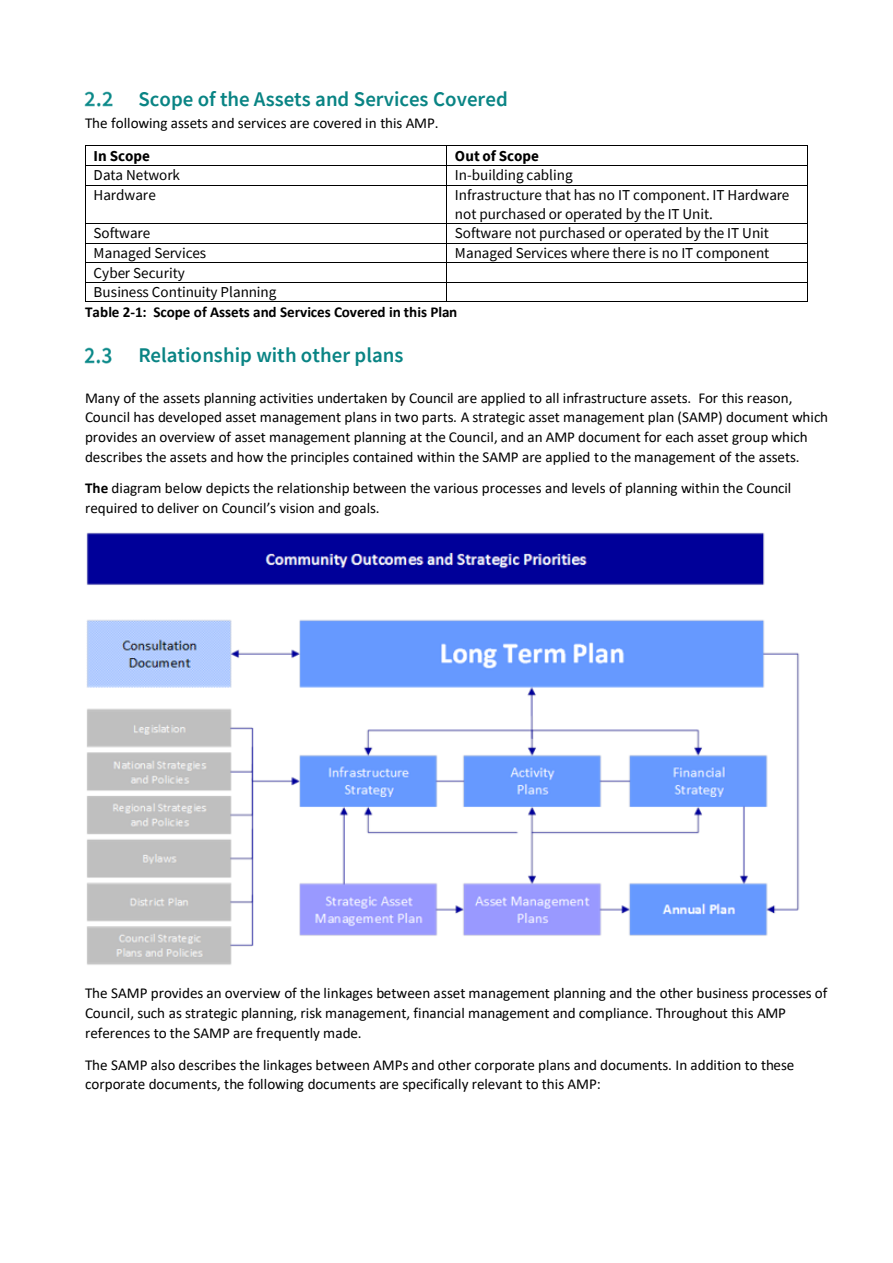
<style>
.page{position:relative;width:893px;height:1263px;background:#fff}
.page>*{position:absolute;margin:0;border:0;box-sizing:border-box;transform-origin:0 0}
.t1{font:600 20.85px "Source Sans Pro";color:#098484}
.t2{font:15.15px/19.6px "Calibri";color:#000}
.t3{font:15.15px/18.8px "Source Sans Pro";letter-spacing:-.005em;color:#000}
.t4{font:700 15.15px "Calibri";letter-spacing:-.005em;color:#000}
.t5{font:700 15.15px "Source Sans Pro";color:#000}
.s1{font-weight:700}
</style>
<div class="page">
<img style="left:85px;top:91px;width:27px;height:15px">
<hr style="left:86px;top:145px;width:360px;height:1px;background:#000">
<hr style="left:447px;top:145px;width:360px;height:1px;background:#000">
<hr style="left:86px;top:165px;width:360px;height:1px;background:#000">
<hr style="left:447px;top:165px;width:360px;height:1px;background:#000">
<svg style="left:85px;top:145px;width:1px;height:40px"></svg>
<hr style="left:86px;top:185px;width:360px;height:1px;background:#000">
<svg style="left:446px;top:145px;width:1px;height:40px"></svg>
<hr style="left:447px;top:185px;width:360px;height:1px;background:#000">
<svg style="left:807px;top:145px;width:1px;height:40px"></svg>
<hr style="left:85px;top:185px;width:1px;height:38px;background:#000">
<hr style="left:446px;top:185px;width:1px;height:38px;background:#000">
<hr style="left:807px;top:185px;width:1px;height:38px;background:#000">
<hr style="left:86px;top:223px;width:360px;height:1px;background:#000">
<hr style="left:447px;top:223px;width:360px;height:1px;background:#000">
<hr style="left:86px;top:243px;width:360px;height:1px;background:#000">
<hr style="left:447px;top:243px;width:360px;height:1px;background:#000">
<hr style="left:86px;top:262px;width:360px;height:1px;background:#000">
<hr style="left:447px;top:262px;width:360px;height:1px;background:#000">
<hr style="left:86px;top:282px;width:360px;height:1px;background:#000">
<hr style="left:447px;top:282px;width:360px;height:1px;background:#000">
<svg style="left:85px;top:223px;width:1px;height:79px"></svg>
<hr style="left:86px;top:301px;width:360px;height:1px;background:#000">
<svg style="left:446px;top:223px;width:1px;height:79px"></svg>
<hr style="left:447px;top:301px;width:360px;height:1px;background:#000">
<svg style="left:807px;top:223px;width:1px;height:79px"></svg>
<img style="left:85px;top:348px;width:27px;height:15px">
<img style="left:86px;top:532px;width:714px;height:433px">
<h1 class="t1" style="left:138px;top:85px;width:371px">Scope of the Assets and Services Covered</h1>
<p class="t2" style="left:85px;top:114px;width:355px">The following assets and services are covered in this AMP.</p>
<p class="t5" style="left:94px;top:146px;width:58px">In Scope</p>
<p class="t5" style="left:455px;top:146px;width:86px">Out of Scope</p>
<p class="t3" style="left:94px;top:165px;width:88px">Data Network</p>
<p class="t3" style="left:455px;top:165px;width:119px">In-building cabling</p>
<p class="t3" style="left:94px;top:185px;width:64px">Hardware</p>
<p class="t3" style="left:455px;top:185px;width:336px">Infrastructure that has no IT component. IT Hardware not purchased or operated by the IT Unit.</p>
<p class="t3" style="left:94px;top:223px;width:58px">Software</p>
<p class="t3" style="left:455px;top:223px;width:315px">Software not purchased or operated by the IT Unit</p>
<p class="t3" style="left:94px;top:243px;width:114px">Managed Services</p>
<p class="t3" style="left:455px;top:243px;width:316px">Managed Services where there is no IT component</p>
<p class="t3" style="left:94px;top:262px;width:184px;line-height:19.8px">Cyber Security<br>Business Continuity Planning</p>
<p class="t4" style="left:85px;top:305px;width:374px">Table 2-1: Scope of Assets and Services Covered in this Plan</p>
<h1 class="t1" style="left:138px;top:342px;width:267px">Relationship with other plans</h1>
<p class="t2" style="left:85px;top:389px;width:744px">Many of the assets planning activities undertaken by Council are applied to all infrastructure assets. For this reason, Council has developed asset management plans in two parts. A strategic asset management plan (SAMP) document which provides an overview of asset management planning at the Council, and an AMP document for each asset group which describes the assets and how the principles contained within the SAMP are applied to the management of the assets.</p>
<p class="t2" style="left:85px;top:480px;width:708px"><span class="s1">The</span> diagram below depicts the relationship between the various processes and levels of planning within the Council required to deliver on Council’s vision and goals.</p>
<p class="t2" style="left:85px;top:985px;width:744px">The SAMP provides an overview of the linkages between asset management planning and the other business processes of<br>Council, such as strategic planning, risk management, financial management and compliance. Throughout this AMP references to the SAMP are frequently made.</p>
<p class="t2" style="left:85px;top:1056px;width:711px">The SAMP also describes the linkages between AMPs and other corporate plans and documents. In addition to these corporate documents, the following documents are specifically relevant to this AMP:</p>
</div>
